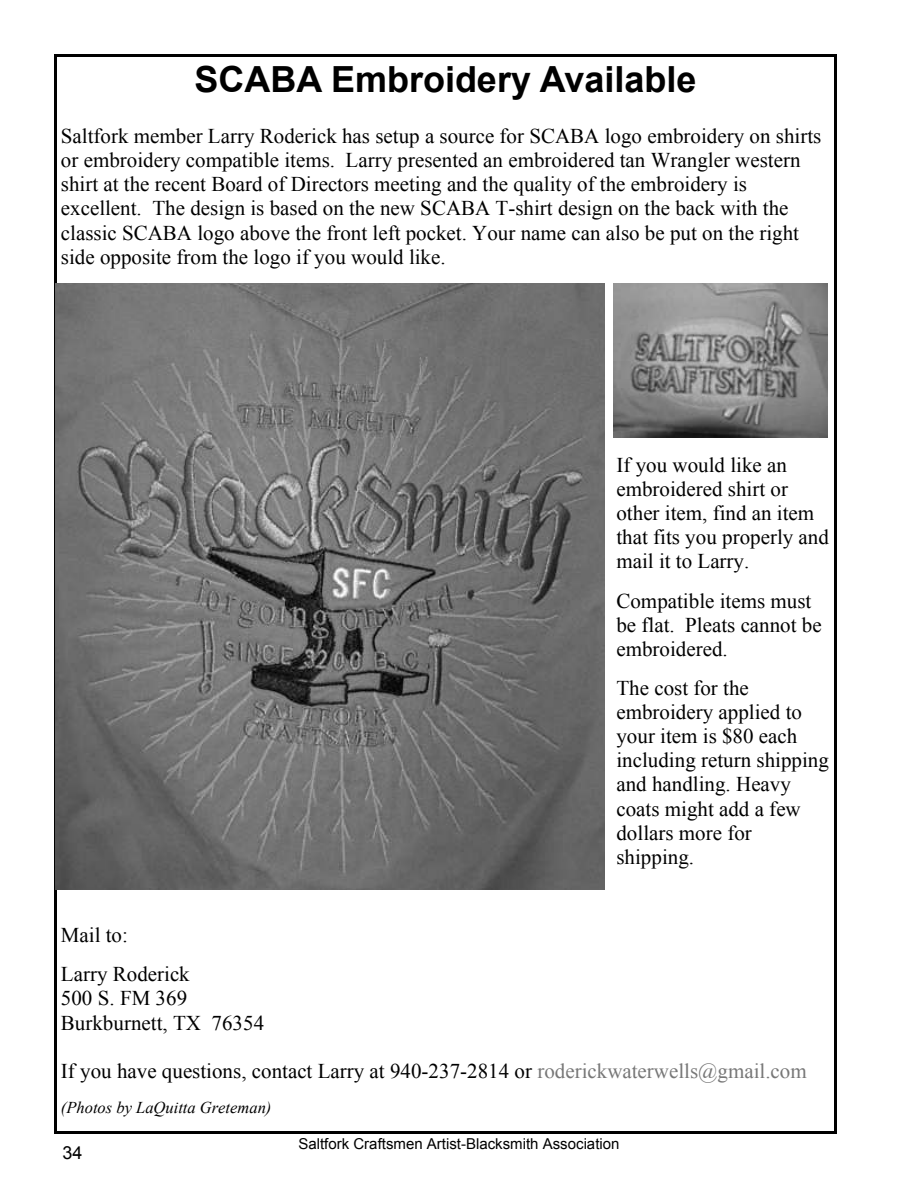
<style>
.page{position:relative;width:918px;height:1188px;background:#fff}
.page>*{position:absolute;margin:0;border:0;box-sizing:border-box;transform-origin:0 0}
.t1{font:700 36px "Arial";color:#000}
.t2{font:21px/24.2px "Times New Roman";color:#000}
.t3{font:18px "Arial";color:#000}
.t4{font:italic 16.5px "Times New Roman";color:#000}
.t5{font:15px "Arial";color:#000}
.s1{color:#777}
</style>
<div class="page">
<img style="left:56px;top:283px;width:549px;height:606px">
<img style="left:614px;top:283px;width:214px;height:154px">
<h1 class="t1" style="left:194px;top:65px;width:504px">SCABA Embroidery Available</h1>
<p class="t2" style="left:61px;top:126px;width:762px">Saltfork member Larry Roderick has setup a source for SCABA logo embroidery on shirts or embroidery compatible items. Larry presented an embroidered tan Wrangler western shirt at the recent Board of Directors meeting and the quality of the embroidery is excellent. The design is based on the new SCABA T-shirt design on the back with the classic SCABA logo above the front left pocket. Your name can also be put on the right side opposite from the logo if you would like.</p>
<p class="t2" style="left:616px;top:455px;width:214px">If you would like an embroidered shirt or other item, find an item that fits you properly and mail it to Larry.</p>
<p class="t2" style="left:616px;top:590px;width:207px">Compatible items must be flat. Pleats cannot be embroidered.</p>
<p class="t2" style="left:616px;top:678px;width:214px">The cost for the embroidery applied to your item is $80 each including return shipping and handling. Heavy coats might add a few dollars more for shipping.</p>
<p class="t2" style="left:61px;top:918px;width:130px;line-height:39.2px">Mail to:<br>Larry Roderick</p>
<p class="t2" style="left:61px;top:988px;width:205px">500 S. FM 369<br>Burkburnett, TX 76354</p>
<p class="t2" style="left:61px;top:1061px;width:747px">If you have questions, contact Larry at 940-237-2814 or <span class="s1">roderickwaterwells@gmail.com</span></p>
<p class="t4" style="left:61px;top:1101px;width:212px">(Photos by LaQuitta Greteman)</p>
<p class="t3" style="left:63px;top:1146px;width:22px">34</p>
<p class="t5" style="left:298px;top:1138px;width:323px">Saltfork Craftsmen Artist-Blacksmith Association</p>
</div>
